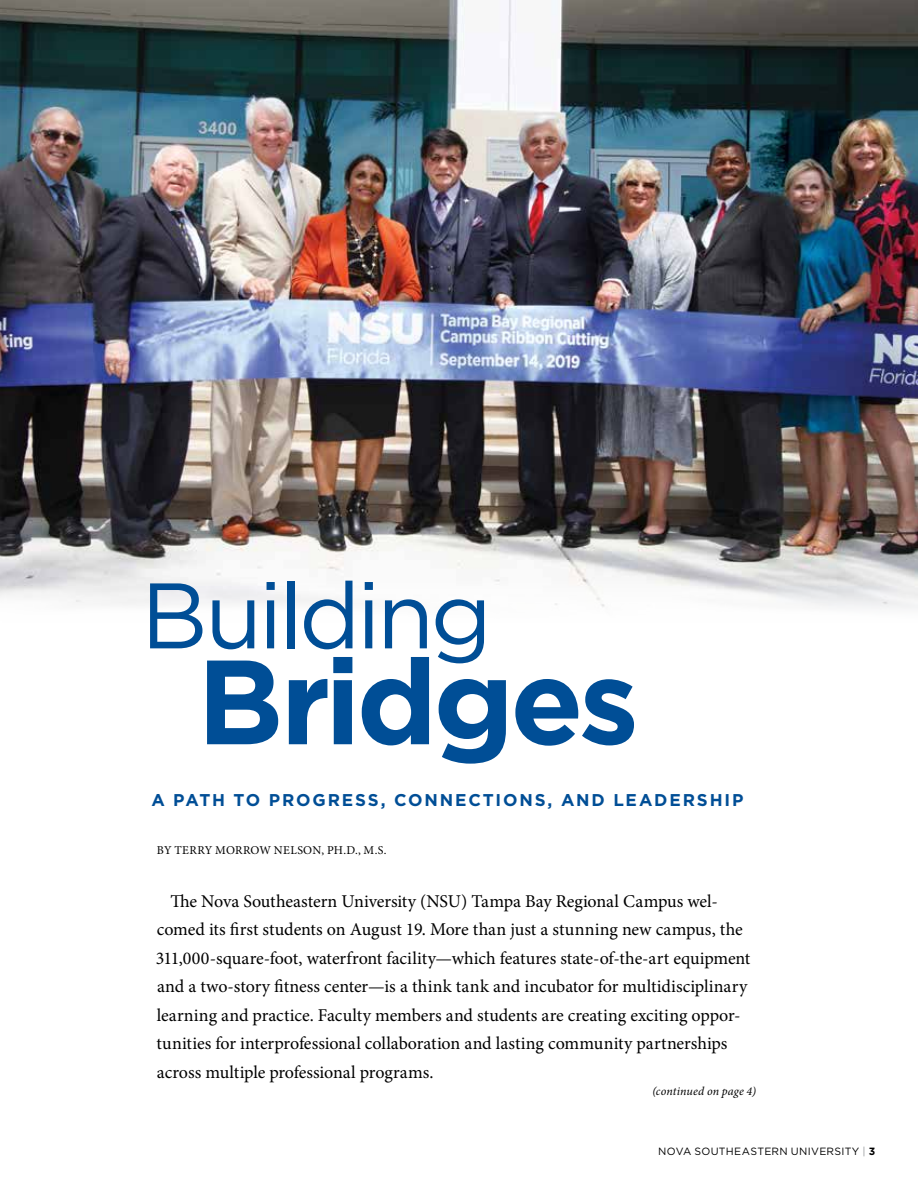
<style>
.page{position:relative;width:918px;height:1188px;background:#fff}
.page>*{position:absolute;margin:0;border:0;box-sizing:border-box;transform-origin:0 0}
.t1{font:700 119.55px "Gotham";letter-spacing:-.035em;color:#004e96}
.t2{font:92.7px "Gotham";letter-spacing:-.04em;color:#004e96}
.t3{font:18px/28.5px "Minion Pro";color:#000}
.t4{font:700 17.1px "Gotham";letter-spacing:.105em;color:#004e96}
.t5{font:12px "Minion Pro";letter-spacing:.015em;color:#000}
.t6{font:italic 12px "Minion Pro";letter-spacing:.01em;color:#000}
.t7{font:10.5px "Gotham";letter-spacing:.025em;color:#000}
.s1{color:#939598}
.s2{font-weight:700}
</style>
<div class="page">
<img style="left:0;top:0;width:918px;height:609px">
<h2 class="t2" style="left:141px;top:556px;width:353px">Building</h2>
<h1 class="t1" style="left:197px;top:623px;width:443px">Bridges</h1>
<p class="t4" style="left:151px;top:789px;width:594px">A PATH TO PROGRESS, CONNECTIONS, AND LEADERSHIP</p>
<p class="t5" style="left:157px;top:842px;width:231px">BY TERRY MORROW NELSON, PH.D., M.S.</p>
<p class="t3" style="left:156px;top:887px;width:596px;text-indent:15px">The Nova Southeastern University (NSU) Tampa Bay Regional Campus wel&shy;comed its first students on August 19. More than just a stunning new campus, the 311,000-square-foot, waterfront facility—which features state-of-the-art equipment and a two-story fitness center—is a think tank and incubator for multidisciplinary learning and practice. Faculty members and students are creating exciting oppor&shy;tunities for interprofessional collaboration and lasting community partnerships across multiple professional programs.</p>
<p class="t6" style="left:652px;top:1083px;width:105px">(continued on page 4)</p>
<p class="t7" style="left:658px;top:1145px;width:219px">NOVA SOUTHEASTERN UNIVERSITY <span class="s1">|</span> <span class="s2">3</span></p>
</div>
